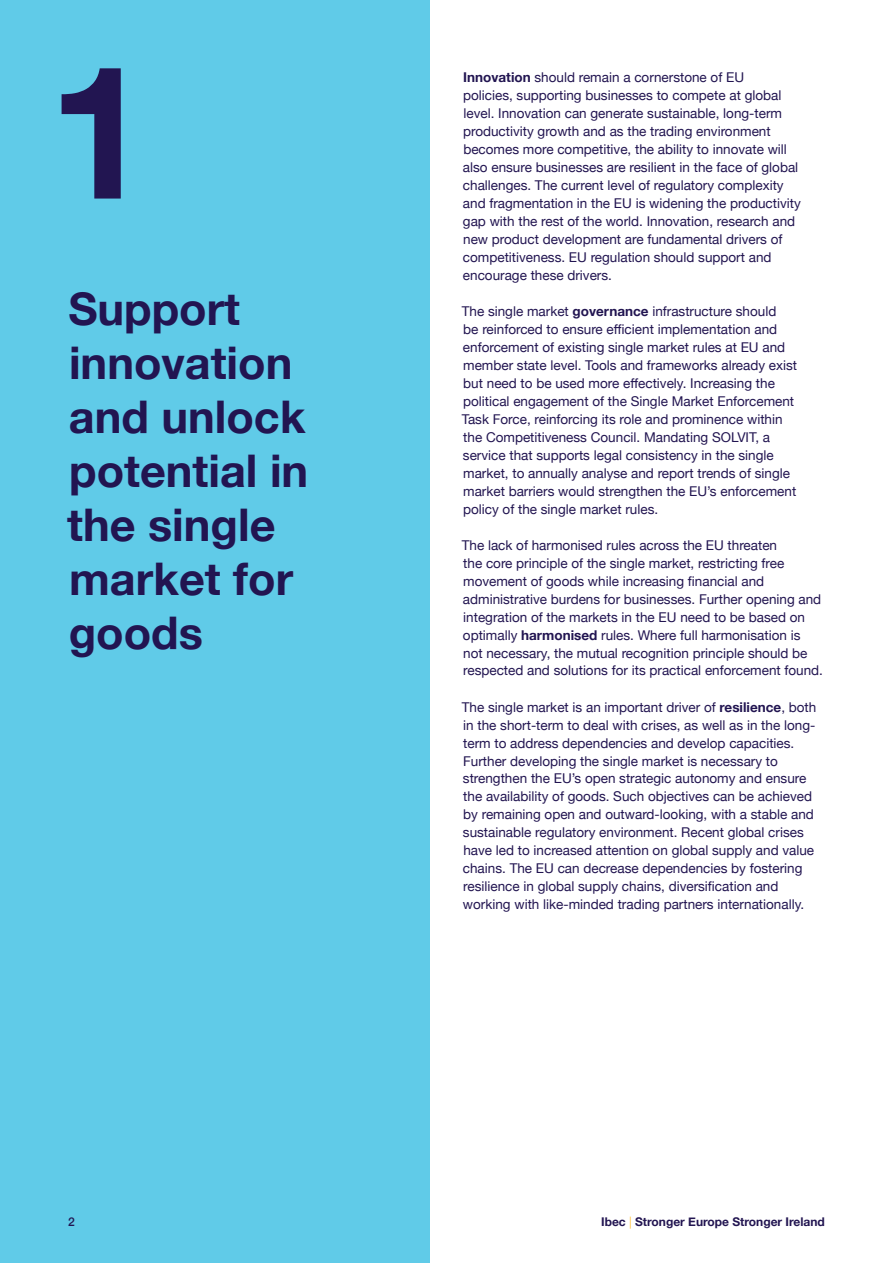
<style>
.page{position:relative;width:893px;height:1263px;background:#fff}
.page>*{position:absolute;margin:0;border:0;box-sizing:border-box;transform-origin:0 0}
.t1{font:700 186px "Helvetica Neue";color:#221551}
.t2{font:700 45px/54px "Helvetica Neue";color:#221551}
.t3{font:13.5px/18px "Helvetica Neue";color:#221551}
.t4{font:700 12px "Helvetica Neue";color:#221551}
.t5{font:500 12px "Helvetica Neue";color:#221551}
.s1{font-weight:700}
.s2{font-weight:300;color:#ffb81c}
</style>
<div class="page">
<div style="left:0;top:0;width:430px;height:1263px;background:#60cbe8"></div>
<h1 class="t1" style="left:48px;top:-14px;width:105px">1</h1>
<h2 class="t2" style="left:67px;top:283px;width:243px">Support innovation and unlock potential in the single market for goods</h2>
<p class="t3" style="left:463px;top:69px;width:339px"><span class="s1">Innovation</span> should remain a cornerstone of EU<br>policies, supporting businesses to compete at global level. Innovation can generate sustainable, long-term productivity growth and as the trading environment becomes more competitive, the ability to innovate will also ensure businesses are resilient in the face of global challenges. The current level of regulatory complexity and fragmentation in the EU is widening the productivity gap with the rest of the world. Innovation, research and new product development are fundamental drivers of competitiveness. EU regulation should support and encourage these drivers.</p>
<p class="t3" style="left:462px;top:302px;width:337px">The single market <span class="s1">governance</span> infrastructure should<br>be reinforced to ensure efficient implementation and enforcement of existing single market rules at EU and member state level. Tools and frameworks already exist but need to be used more effectively. Increasing the political engagement of the Single Market Enforcement Task Force, reinforcing its role and prominence within the Competitiveness Council. Mandating SOLVIT, a service that supports legal consistency in the single market, to annually analyse and report trends of single market barriers would strengthen the EU’s enforcement policy of the single market rules.</p>
<p class="t3" style="left:462px;top:536px;width:363px">The lack of harmonised rules across the EU threaten<br>the core principle of the single market, restricting free movement of goods while increasing financial and administrative burdens for businesses. Further opening and integration of the markets in the EU need to be based on optimally <span class="s1">harmonised</span> rules. Where full harmonisation is<br>not necessary, the mutual recognition principle should be respected and solutions for its practical enforcement found.</p>
<p class="t3" style="left:462px;top:698px;width:356px">The single market is an important driver of <span class="s1">resilience</span>, both in the short-term to deal with crises, as well as in the long&shy;term to address dependencies and develop capacities.<br>Further developing the single market is necessary to strengthen the EU’s open strategic autonomy and ensure the availability of goods. Such objectives can be achieved by remaining open and outward-looking, with a stable and sustainable regulatory environment. Recent global crises have led to increased attention on global supply and value chains. The EU can decrease dependencies by fostering resilience in global supply chains, diversification and working with like-minded trading partners internationally.</p>
<p class="t5" style="left:68px;top:1212px;width:8px">2</p>
<p class="t4" style="left:601px;top:1212px;width:225px">Ibec <span class="s2">|</span> Stronger Europe Stronger Ireland</p>
</div>
